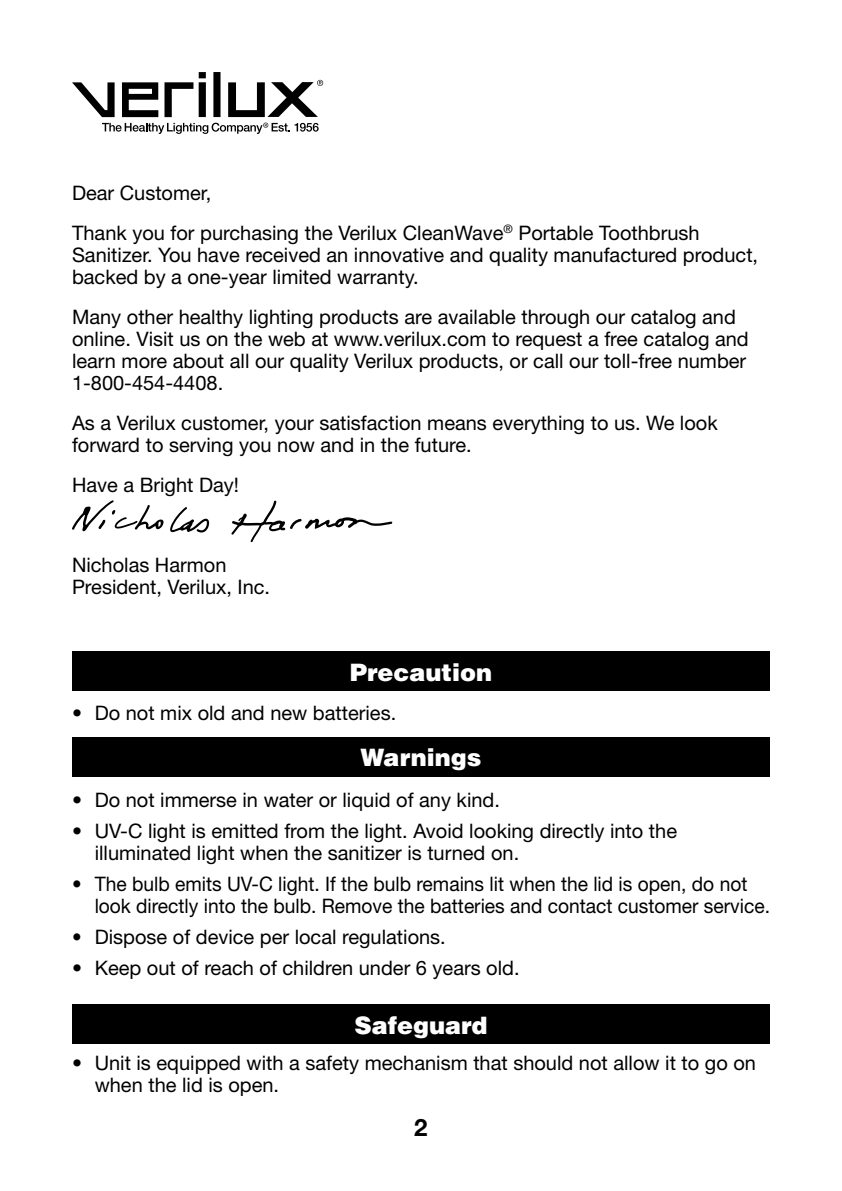
<style>
.page{position:relative;width:842px;height:1191px;background:#fff}
.page>*{position:absolute;margin:0;border:0;box-sizing:border-box;transform-origin:0 0}
.t1{font:900 24px "Helvetica";color:#fff}
.t2{font:700 24px "Helvetica Neue LT Std";color:#000}
.t3{font:20px/22px "Helvetica Neue LT Std";color:#000}
.t4{font:20px/22px "Helvetica Neue LT Std";color:#000;scale:.96 1}
.s1{font-weight:700}
</style>
<div class="page">
<div style="left:199px;top:82px;width:7px;height:35px;background:#000"></div>
<div style="left:199px;top:72px;width:7px;height:6px;background:#000"></div>
<svg style="left:228px;top:80px;width:95px;height:37px"></svg>
<div style="left:213px;top:72px;width:7px;height:45px;background:#000"></div>
<svg style="left:164px;top:82px;width:29px;height:35px"></svg>
<svg style="left:72px;top:82px;width:43px;height:35px"></svg>
<svg style="left:122px;top:82px;width:36px;height:35px"></svg>
<svg style="left:102px;top:123px;width:217px;height:11px"></svg>
<svg style="left:231px;top:500px;width:161px;height:42px"></svg>
<svg style="left:72px;top:500px;width:137px;height:33px"></svg>
<div style="left:72px;top:651px;width:698px;height:40px;background:#000"></div>
<div style="left:72px;top:737px;width:698px;height:39px;background:#000"></div>
<div style="left:72px;top:1004px;width:698px;height:40px;background:#000"></div>
<p class="t3" style="left:72px;top:172px;width:629px;line-height:40px">Dear Customer,<br>Thank you for purchasing the Verilux CleanWave<sup>®</sup> Portable Toothbrush</p>
<p class="t3" style="left:72px;top:243px;width:688px">Sanitizer. You have received an innovative and quality manufactured product, backed by a one-year limited warranty.</p>
<p class="t3" style="left:72px;top:305px;width:678px">Many other healthy lighting products are available through our catalog and online. Visit us on the web at www.verilux.com to request a free catalog and learn more about all our quality Verilux products, or call our toll-free number 1-800-454-4408.</p>
<p class="t3" style="left:72px;top:411px;width:647px">As a Verilux customer, your satisfaction means everything to us. We look forward to serving you now and in the future.</p>
<p class="t3" style="left:72px;top:473px;width:169px">Have a Bright Day!</p>
<p class="t3" style="left:72px;top:553px;width:200px">Nicholas Harmon<br>President, Verilux, Inc.</p>
<p class="t1" style="left:350px;top:656px;width:144px">Precaution</p>
<p class="t3" style="left:72px;top:701px;width:326px"><span class="s1">•</span> Do not mix old and new batteries.</p>
<p class="t1" style="left:361px;top:742px;width:122px">Warnings</p>
<p class="t3" style="left:72px;top:789px;width:429px">• Do not immerse in water or liquid of any kind.</p>
<p class="t3" style="left:95px;top:820px;width:584px;text-indent:-23px">• UV-C light is emitted from the light. Avoid looking directly into the illuminated light when the sanitizer is turned on.</p>
<p class="t4" style="left:95px;top:873px;width:705px;text-indent:-23px">• The bulb emits UV-C light. If the bulb remains lit when the lid is open, do not look directly into the bulb. Remove the batteries and contact customer service.</p>
<p class="t4" style="left:72px;top:926px;width:391px">• Dispose of device per local regulations.</p>
<p class="t3" style="left:72px;top:957px;width:449px">• Keep out of reach of children under 6 years old.</p>
<p class="t1" style="left:354px;top:1009px;width:134px">Safeguard</p>
<p class="t3" style="left:95px;top:1051px;width:663px;text-indent:-23px">• Unit is equipped with a safety mechanism that should not allow it to go on when the lid is open.</p>
<p class="t2" style="left:414px;top:1112px;width:15px">2</p>
</div>
